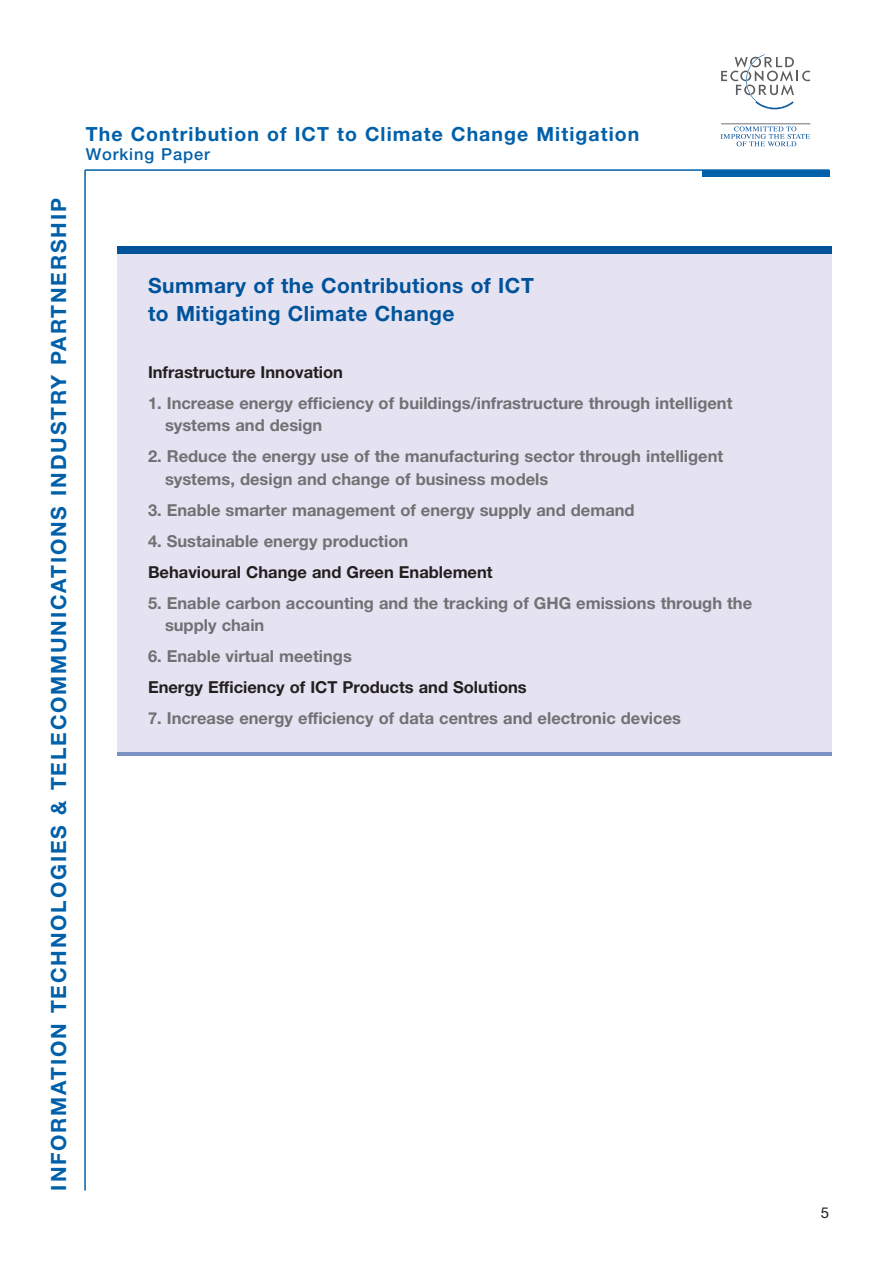
<style>
.page{position:relative;width:893px;height:1263px;background:#fff}
.page>*{position:absolute;margin:0;border:0;box-sizing:border-box;transform-origin:0 0}
.t1{font:700 21px "Helvetica Neue";letter-spacing:.09em;color:#0060a9}
.t2{font:700 21px/27.9px "Helvetica Neue";letter-spacing:.02em;color:#00539b}
.t3{font:700 19.5px "Helvetica Neue";letter-spacing:.055em;color:#0060a9}
.t4{font:700 16.5px/22.5px "Helvetica Neue";color:#717073}
.t5{font:700 16.5px "Helvetica Neue";color:#231f20}
.t6{font:500 16.5px "Helvetica Neue";letter-spacing:.055em;color:#0060a9}
.t7{font:15px "Helvetica Neue";color:#231f20}
</style>
<div class="page">
<hr style="left:84px;top:170px;width:2px;height:1021px;background:#0060a9">
<hr style="left:85px;top:169px;width:744px;height:2px;background:#0060a9">
<hr style="left:721px;top:124px;width:89px;height:1px;background:#6c6e70">
<svg style="left:720px;top:126px;width:90px;height:20px"></svg>
<svg style="left:721px;top:54px;width:89px;height:55px"></svg>
<div style="left:702px;top:170px;width:127px;height:6px;background:#0060a9"></div>
<div style="left:117px;top:251px;width:715px;height:504px;background:#e5e3f2"></div>
<div style="left:117px;top:247px;width:715px;height:7px;background:#00539b"></div>
<hr style="left:117px;top:753px;width:715px;height:3px;background:#7a91c3">
<p class="t1" style="left:51px;top:1191px;width:994px;rotate:-90deg">INFORMATION TECHNOLOGIES &amp; TELECOMMUNICATIONS INDUSTRY PARTNERSHIP</p>
<p class="t3" style="left:86px;top:127px;width:555px">The Contribution of ICT to Climate Change Mitigation</p>
<p class="t6" style="left:86px;top:148px;width:126px">Working Paper</p>
<p class="t2" style="left:148px;top:274px;width:387px">Summary of the Contributions of ICT to Mitigating Climate Change</p>
<p class="t5" style="left:148px;top:366px;width:197px">Infrastructure Innovation</p>
<p class="t4" style="left:165px;top:393px;width:569px;text-indent:-17px">1. Increase energy efficiency of buildings/infrastructure through intelligent systems and design</p>
<p class="t4" style="left:165px;top:447px;width:560px;text-indent:-17px">2. Reduce the energy use of the manufacturing sector through intelligent systems, design and change of business models</p>
<p class="t4" style="left:148px;top:500px;width:488px">3. Enable smarter management of energy supply and demand</p>
<p class="t4" style="left:148px;top:531px;width:262px">4. Sustainable energy production</p>
<p class="t5" style="left:148px;top:566px;width:346px">Behavioural Change and Green Enablement</p>
<p class="t4" style="left:165px;top:593px;width:589px;text-indent:-17px">5. Enable carbon accounting and the tracking of GHG emissions through the supply chain</p>
<p class="t4" style="left:148px;top:647px;width:205px">6. Enable virtual meetings</p>
<p class="t5" style="left:148px;top:681px;width:380px">Energy Efficiency of ICT Products and Solutions</p>
<p class="t4" style="left:148px;top:709px;width:534px">7. Increase energy efficiency of data centres and electronic devices</p>
<p class="t7" style="left:821px;top:1208px;width:10px">5</p>
</div>
